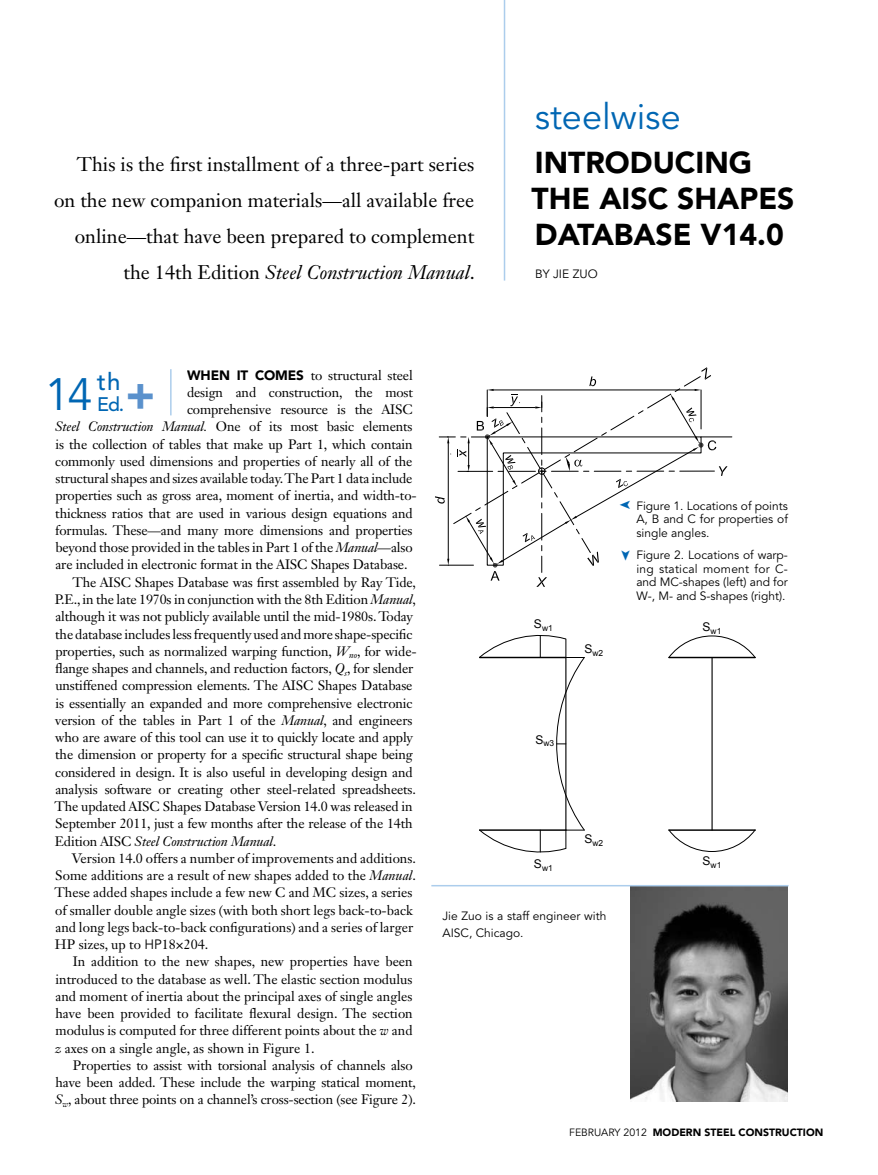
<style>
.page{position:relative;width:878px;height:1175px;background:#fff}
.page>*{position:absolute;margin:0;border:0;box-sizing:border-box;transform-origin:0 0}
.t1{font:45px "Avenir LT Std";color:#0066b3}
.t2{font:36px "Avenir LT Std";color:#0066b3}
.t3{font:900 30px/36px "Avenir LT Std";color:#000}
.t4{font:500 24px "Avenir LT Std";color:#0066b3}
.t5{font:19.5px/36px "Janson Text LT Std";color:#000;text-align:right}
.t6{font:500 19.5px "Avenir LT Std";color:#0066b3}
.t7{font:13.5px "Janson Text LT Std";letter-spacing:-.01em;color:#000}
.t8{font:italic 13.5px "Janson Text LT Std";letter-spacing:-.01em;color:#000}
.t9{font:900 13.5px "Avenir LT Std";color:#000}
.t10{font:12px/13.5px "Avenir LT Std";color:#000;text-align:justify}
.t11{font:12px "Arial";color:#000}
.t12{font:900 10.5px "Avenir LT Std";color:#000}
.t13{font:8.4px "Arial";color:#000}
.s1{font-style:italic}
.s2{font-style:normal}
.s3{font-family:"Avenir LT Std"}
.s4{font-size:15px}
.s5{font-weight:900;color:#5a91cc}
.s6{font-weight:400}
</style>
<div class="page">
<hr style="left:503px;top:0;width:2px;height:280px;background:#accdec">
<img style="left:630px;top:886px;width:157px;height:215px">
<hr style="left:431px;top:885px;width:357px;height:1px;background:#accdec">
<hr style="left:711px;top:657px;width:1px;height:173px;background:#000">
<svg style="left:668px;top:635px;width:88px;height:23px"></svg>
<svg style="left:668px;top:829px;width:88px;height:23px"></svg>
<svg style="left:479px;top:634px;width:106px;height:219px"></svg>
<hr style="left:170px;top:369px;width:1px;height:46px;background:#accdec">
<svg style="left:435px;top:367px;width:292px;height:220px"></svg>
<h3 class="t5" style="left:54px;top:146px;width:422px">This is the first installment of a three-part series on the new companion materials—all available free online—that have been prepared to complement the 14th Edition <span class="s1">Steel Construction Manual</span>.</h3>
<h2 class="t2" style="left:534px;top:96px;width:147px">steelwise</h2>
<h3 class="t3" style="left:531px;top:144px;width:244px;text-indent:197px">G<br>THE AISC SHAPES<br>DATA BASE</h3>
<h3 class="t3" style="left:535px;top:144px;width:30px">INTRODUCIN</h3>
<h3 class="t3" style="left:700px;top:216px;width:85px">V14.0</h3>
<p class="t10" style="left:535px;top:267px;width:64px">By jie zuo</p>
<p class="t9" style="left:187px;top:367px;width:34px">WHEN</p>
<p class="t9" style="left:237px;top:367px;width:29px">IT COMES</p>
<p class="t7" style="left:311px;top:366px;width:103px">to structural steel</p>
<p class="t7" style="left:187px;top:383px;width:227px">design and construction, the most</p>
<p class="t7" style="left:187px;top:401px;width:227px">comprehensive resource is the AISC</p>
<p class="t7" style="left:55px;top:418px;width:359px"><span class="s1">Steel Construction Manual.</span> One of its most basic elements</p>
<p class="t7" style="left:55px;top:435px;width:359px">is the collection of tables that make up Part 1, which contain</p>
<p class="t7" style="left:55px;top:452px;width:359px">commonly used dimensions and properties of nearly all of the</p>
<p class="t7" style="left:55px;top:470px;width:358px">structural shapes and sizes available today. The Part 1 data include</p>
<p class="t7" style="left:55px;top:487px;width:363px">properties such as gross area, moment of inertia, and width-to-</p>
<p class="t7" style="left:55px;top:504px;width:359px">thickness ratios that are used in various design equations and</p>
<p class="t7" style="left:55px;top:521px;width:358px">formulas. These—and many more dimensions and properties</p>
<p class="t7" style="left:55px;top:539px;width:359px">beyond those provided in the tables in Part 1 of the <span class="s1">Manual</span>—also</p>
<p class="t7" style="left:55px;top:556px;width:353px">are included in electronic format in the AISC Shapes Database.</p>
<p class="t7" style="left:72px;top:573px;width:345px">The AISC Shapes Database was first assembled by Ray Tide,</p>
<p class="t7" style="left:55px;top:591px;width:362px">P.E., in the late 1970s in conjunction with the 8th Edition <span class="s1">Manual</span>,</p>
<p class="t7" style="left:55px;top:608px;width:359px">although it was not publicly available until the mid-1980s. Today</p>
<p class="t7" style="left:55px;top:625px;width:359px">the database includes less frequently used and more shape-specific</p>
<p class="t7" style="left:55px;top:642px;width:363px">properties, such as normalized warping function, <span class="s1">W</span><sub>no</sub>, for wide-</p>
<p class="t7" style="left:55px;top:659px;width:360px">flange shapes and channels, and reduction factors, <span class="s1">Q</span><sub>s</sub>, for slender</p>
<p class="t7" style="left:55px;top:677px;width:359px">unstiffened compression elements. The AISC Shapes Database</p>
<p class="t7" style="left:55px;top:694px;width:358px">is essentially an expanded and more comprehensive electronic</p>
<p class="t7" style="left:55px;top:711px;width:359px">version of the tables in Part 1 of the <span class="s1">Manual</span>, and engineers</p>
<p class="t7" style="left:55px;top:728px;width:359px">who are aware of this tool can use it to quickly locate and apply</p>
<p class="t7" style="left:55px;top:746px;width:359px">the dimension or property for a specific structural shape being</p>
<p class="t7" style="left:55px;top:763px;width:359px">considered in design. It is also useful in developing design and</p>
<p class="t7" style="left:55px;top:780px;width:362px">analysis software or creating other steel-related spreadsheets.</p>
<p class="t7" style="left:54px;top:797px;width:360px">The updated AISC Shapes Database Version 14.0 was released in</p>
<p class="t7" style="left:55px;top:815px;width:359px">September 2011, just a few months after the release of the 14th</p>
<p class="t8" style="left:55px;top:832px;width:223px"><span class="s2">Edition AISC</span> Steel Construction Manual<span class="s2">.</span></p>
<p class="t7" style="left:72px;top:849px;width:345px">Version 14.0 offers a number of improvements and additions.</p>
<p class="t7" style="left:55px;top:866px;width:362px">Some additions are a result of new shapes added to the <span class="s1">Manual</span>.</p>
<p class="t7" style="left:54px;top:884px;width:359px">These added shapes include a few new C and MC sizes, a series</p>
<p class="t7" style="left:55px;top:901px;width:359px">of smaller double angle sizes (with both short legs back-to-back</p>
<p class="t7" style="left:55px;top:918px;width:359px">and long legs back-to-back configurations) and a series of larger</p>
<p class="t7" style="left:55px;top:936px;width:155px">HP sizes, up to <span class="s3">HP</span>18<span class="s4">×</span>204.</p>
<p class="t7" style="left:73px;top:953px;width:341px">In addition to the new shapes, new properties have been</p>
<p class="t7" style="left:55px;top:970px;width:358px">introduced to the database as well. The elastic section modulus</p>
<p class="t7" style="left:55px;top:987px;width:358px">and moment of inertia about the principal axes of single angles</p>
<p class="t7" style="left:55px;top:1004px;width:359px">have been provided to facilitate flexural design. The section</p>
<p class="t7" style="left:55px;top:1022px;width:359px">modulus is computed for three different points about the <span class="s1">w</span> and</p>
<p class="t7" style="left:55px;top:1039px;width:261px"><span class="s1">z</span> axes on a single angle, as shown in Figure 1.</p>
<p class="t7" style="left:73px;top:1056px;width:341px">Properties to assist with torsional analysis of channels also</p>
<p class="t7" style="left:55px;top:1073px;width:362px">have been added. These include the warping statical moment,</p>
<p class="t7" style="left:55px;top:1091px;width:362px"><span class="s1">S</span><sub>w</sub>, about three points on a channel’s cross-section (see Figure 2).</p>
<h3 class="t4" style="left:97px;top:368px;width:25px">th</h3>
<h3 class="t6" style="left:97px;top:393px;width:29px">Ed.</h3>
<h1 class="t1" style="left:45px;top:369px;width:112px">14 <span class="s5">+</span></h1>
<p class="t10" style="left:636px;top:499px;width:153px">Figure 1. Locations of points A, B and C for properties of single angles.</p>
<p class="t10" style="left:636px;top:548px;width:153px">Figure 2. Locations of warp&shy;ing statical moment for C&shy;and MC-shapes (left) and for W-, M- and S-shapes (right).</p>
<p class="t13" style="left:534px;top:622px;width:20px"><sup>S</sup>w1</p>
<p class="t13" style="left:702px;top:625px;width:20px"><sup>S</sup>w1</p>
<p class="t13" style="left:584px;top:647px;width:20px"><sup>S</sup>w2</p>
<p class="t13" style="left:535px;top:738px;width:20px"><sup>S</sup>w3</p>
<p class="t13" style="left:401px;top:738px;width:20px"><sup>S</sup>w3</p>
<p class="t13" style="left:584px;top:837px;width:20px"><sup>S</sup>w2</p>
<p class="t11" style="left:400px;top:856px;width:9px">S</p>
<p class="t13" style="left:702px;top:859px;width:20px"><sup>S</sup>w1</p>
<p class="t13" style="left:408px;top:862px;width:12px">w1</p>
<p class="t11" style="left:534px;top:856px;width:9px">S</p>
<p class="t13" style="left:542px;top:862px;width:12px">w1</p>
<p class="t10" style="left:442px;top:907px;width:165px;line-height:17.2px">Jie Zuo is a staff engineer with<br>AISC, Chicago.</p>
<p class="t12" style="left:569px;top:1125px;width:256px"><span class="s6">february 2012</span> MODERN STEEL CONSTRUCTION</p>
</div>
